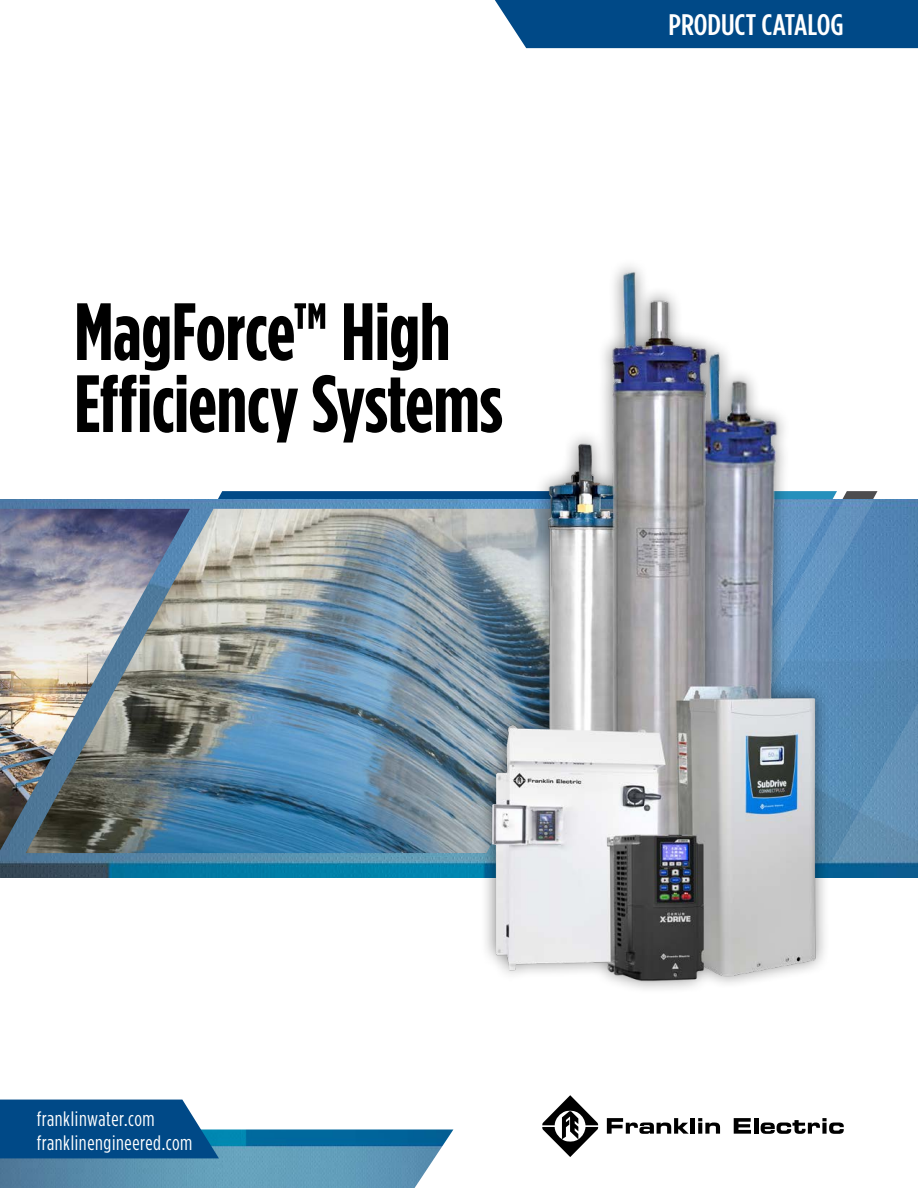
<style>
.page{position:relative;width:918px;height:1188px;background:#fff}
.page>*{position:absolute;margin:0;border:0;box-sizing:border-box;transform-origin:0 0}
.t1{font:700 81px/72px "Gotham Condensed";letter-spacing:-.01em;color:#000}
.t2{font:500 29.7px "Gotham Condensed";letter-spacing:-.005em;color:#fff;scale:1.11 1}
.t3{font:20.7px/23.4px "Gotham Condensed";letter-spacing:.03em;color:#fff}
</style>
<div class="page">
<img style="left:0;top:1130px;width:453px;height:58px">
<svg style="left:0;top:1100px;width:219px;height:58px;background:#0f558f"></svg>
<svg style="left:607px;top:1118px;width:82px;height:16px"></svg>
<hr style="left:691px;top:1118px;width:4px;height:16px;background:#000">
<svg style="left:698px;top:1118px;width:22px;height:16px"></svg>
<svg style="left:734px;top:1118px;width:17px;height:16px"></svg>
<hr style="left:754px;top:1118px;width:4px;height:16px;background:#000">
<svg style="left:761px;top:1118px;width:83px;height:16px"></svg>
<svg style="left:542px;top:1095px;width:56px;height:62px"></svg>
<img style="left:0;top:500px;width:918px;height:378px">
<svg style="left:844px;top:500px;width:31px;height:178px;background:#568ab9"></svg>
<div style="left:495px;top:0;width:423px;height:48px;background:#004987"></div>
<svg style="left:844px;top:678px;width:74px;height:184px;background:#5c8db2"></svg>
<img style="left:26px;top:509px;width:433px;height:344px">
<img style="left:0;top:509px;width:190px;height:342px">
<img style="left:459px;top:266px;width:385px;height:723px">
<h1 class="t1" style="left:74px;top:295px;width:430px">MagForce™ High<br>Efficiency Systems</h1>
<h2 class="t2" style="left:669px;top:7px;width:159px">PRODUCT CATALOG</h2>
<p class="t3" style="left:37px;top:1107px;width:157px">franklinwater.com franklinengineered.com</p>
</div>
